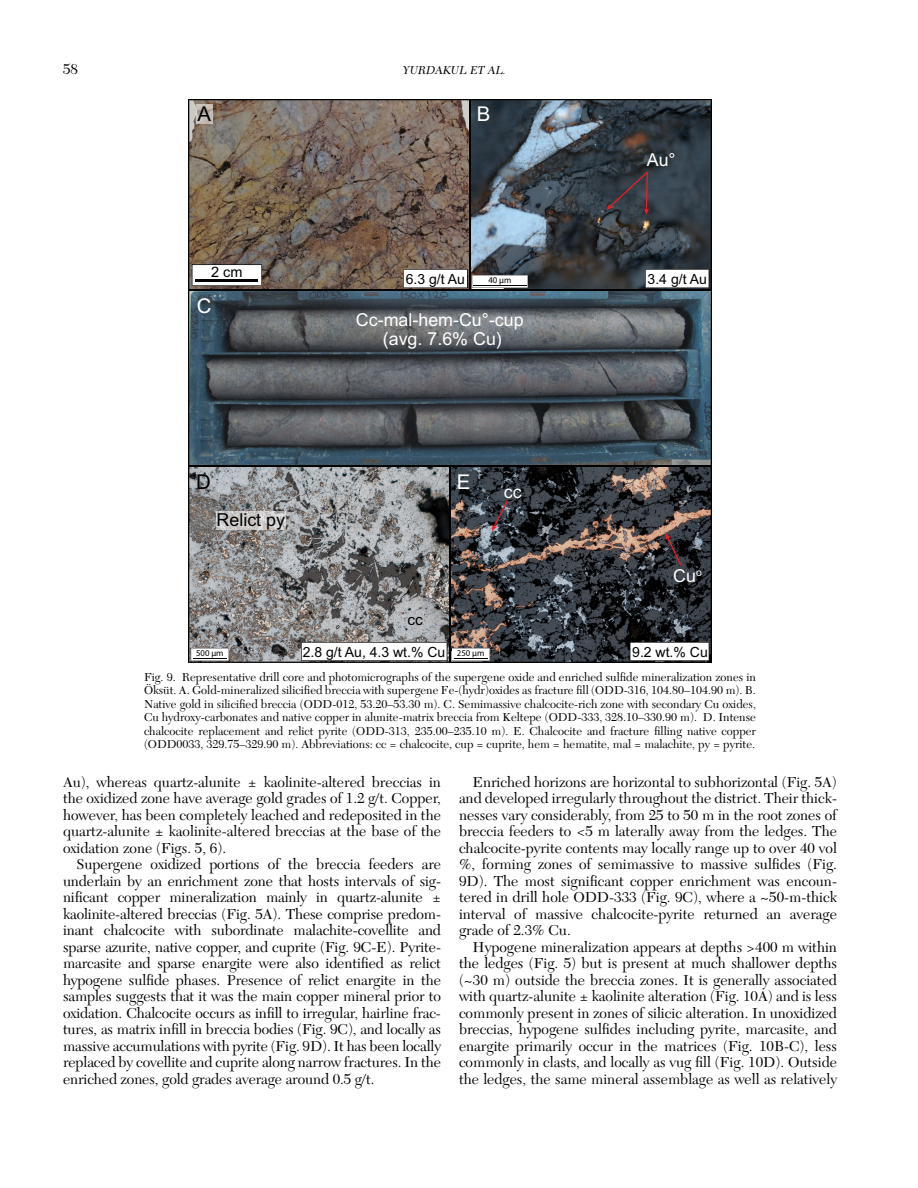
<style>
.page{position:relative;width:918px;height:1188px;background:#fff}
.page>*{position:absolute;margin:0;border:0;box-sizing:border-box;transform-origin:0 0}
.t1{font:20.4px "Arial";color:#fff}
.t2{font:20.4px "Arial";color:#000}
.t3{font:17.85px/19px "Arial";color:#fff;text-align:center}
.t4{font:17.85px "Arial";color:#000}
.t5{font:15.45px "Arial";color:#000}
.t6{font:15px/16.5px "New Caledonia LT Std";color:#000;text-align:justify}
.t7{font:14.4px "Arial";color:#000}
.t8{font:14.1px "Arial";color:#000}
.t9{font:12px/13.5px "New Caledonia LT Std";color:#000;text-align:justify}
.t10{font:italic 12px "New Caledonia LT Std";color:#000}
.t11{font:8.85px "Myriad Pro";color:#000}
</style>
<div class="page">
<img style="left:188px;top:99px;width:524px;height:564px">
<img style="left:196px;top:104px;width:16px;height:19px">
<svg style="left:403px;top:269px;width:125px;height:19px"></svg>
<svg style="left:645px;top:269px;width:64px;height:19px"></svg>
<svg style="left:301px;top:642px;width:189px;height:19px"></svg>
<svg style="left:630px;top:642px;width:79px;height:19px"></svg>
<p class="t6" style="left:63px;top:61px;width:16px">58</p>
<p class="t10" style="left:403px;top:63px;width:105px">YURDAKUL ET AL.</p>
<h1 class="t2" style="left:197px;top:101px;width:15px">A</h1>
<p class="t7" style="left:211px;top:262px;width:33px">2 cm</p>
<h1 class="t1" style="left:197px;top:293px;width:16px">C</h1>
<h1 class="t1" style="left:477px;top:101px;width:15px">B</h1>
<p class="t3" style="left:647px;top:150px;width:30px">Au°</p>
<p class="t8" style="left:406px;top:270px;width:61px">6.3 g/t Au</p>
<p class="t8" style="left:648px;top:270px;width:61px">3.4 g/t Au</p>
<p class="t11" style="left:488px;top:275px;width:24px">40 μm</p>
<p class="t3" style="left:356px;top:311px;width:169px">Cc-mal-hem-Cu°-cup (avg. 7.6% Cu)</p>
<h1 class="t2" style="left:196px;top:468px;width:16px">D</h1>
<h1 class="t1" style="left:457px;top:468px;width:15px">E</h1>
<p class="t4" style="left:217px;top:508px;width:70px">Relict py</p>
<p class="t5" style="left:407px;top:609px;width:17px">cc</p>
<p class="t3" style="left:504px;top:482px;width:19px">cc</p>
<p class="t3" style="left:673px;top:566px;width:31px">Cu<sup>o</sup></p>
<p class="t8" style="left:303px;top:642px;width:144px">2.8 g/t Au, 4.3 wt.% Cu</p>
<p class="t8" style="left:632px;top:642px;width:77px">9.2 wt.% Cu</p>
<p class="t9" style="left:144px;top:670px;width:614px">Fig. 9. Representative drill core and photomicrographs of the supergene oxide and enriched sulfide mineralization zones in Öksüt. A. Gold-mineralized silicified breccia with supergene Fe-(hydr)oxides as fracture fill (ODD-316, 104.80–104.90 m). B.<br>Native gold in silicified breccia (ODD-012, 53.20–53.30 m). C. Semimassive chalcocite-rich zone with secondary Cu oxides, Cu hydroxy-carbonates and native copper in alunite-matrix breccia from Keltepe (ODD-333, 328.10–330.90 m). D. Intense chalcocite replacement and relict pyrite (ODD-313, 235.00–235.10 m). E. Chalcocite and fracture filling native copper (ODD0033, 329.75–329.90 m). Abbreviations: cc = chalcocite, cup = cuprite, hem = hematite, mal = malachite, py = pyrite.</p>
<p class="t11" style="left:196px;top:648px;width:29px">500 μm</p>
<p class="t11" style="left:457px;top:648px;width:29px">250 μm</p>
<p class="t6" style="left:63px;top:774px;width:380px">Au), whereas quartz-alunite ± kaolinite-altered breccias in the oxidized zone have average gold grades of 1.2 g/t. Copper, however, has been completely leached and redeposited in the quartz-alunite ± kaolinite-altered breccias at the base of the oxidation zone (Figs. 5, 6).</p>
<p class="t6" style="left:63px;top:856px;width:380px;text-indent:14px">Supergene oxidized portions of the breccia feeders are underlain by an enrichment zone that hosts intervals of sig&shy;nificant copper mineralization mainly in quartz-alunite ± kaolinite-altered breccias (Fig. 5A). These comprise predom&shy;inant chalcocite with subordinate malachite-covellite and sparse azurite, native copper, and cuprite (Fig. 9C-E). Pyrite&shy;marcasite and sparse enargite were also identified as relict hypogene sulfide phases. Presence of relict enargite in the samples suggests that it was the main copper mineral prior to oxidation. Chalcocite occurs as infill to irregular, hairline frac&shy;tures, as matrix infill in breccia bodies (Fig. 9C), and locally as massive accumulations with pyrite (Fig. 9D). It has been locally replaced by covellite and cuprite along narrow fractures. In the enriched zones, gold grades average around 0.5 g/t.</p>
<p class="t6" style="left:459px;top:774px;width:380px;text-indent:14px">Enriched horizons are horizontal to subhorizontal (Fig. 5A) and developed irregularly throughout the district. Their thick&shy;nesses vary considerably, from 25 to 50 m in the root zones of breccia feeders to &lt;5 m laterally away from the ledges. The chalcocite-pyrite contents may locally range up to over 40 vol %, forming zones of semimassive to massive sulfides (Fig.<br>9D). The most significant copper enrichment was encoun&shy;tered in drill hole ODD-333 (Fig. 9C), where a ~50-m-thick interval of massive chalcocite-pyrite returned an average grade of 2.3% Cu.</p>
<p class="t6" style="left:459px;top:939px;width:380px;text-indent:14px">Hypogene mineralization appears at depths &gt;400 m within the ledges (Fig. 5) but is present at much shallower depths (~30 m) outside the breccia zones. It is generally associated with quartz-alunite ± kaolinite alteration (Fig. 10A) and is less commonly present in zones of silicic alteration. In unoxidized breccias, hypogene sulfides including pyrite, marcasite, and enargite primarily occur in the matrices (Fig. 10B-C), less commonly in clasts, and locally as vug fill (Fig. 10D). Outside the ledges, the same mineral assemblage as well as relatively</p>
</div>
